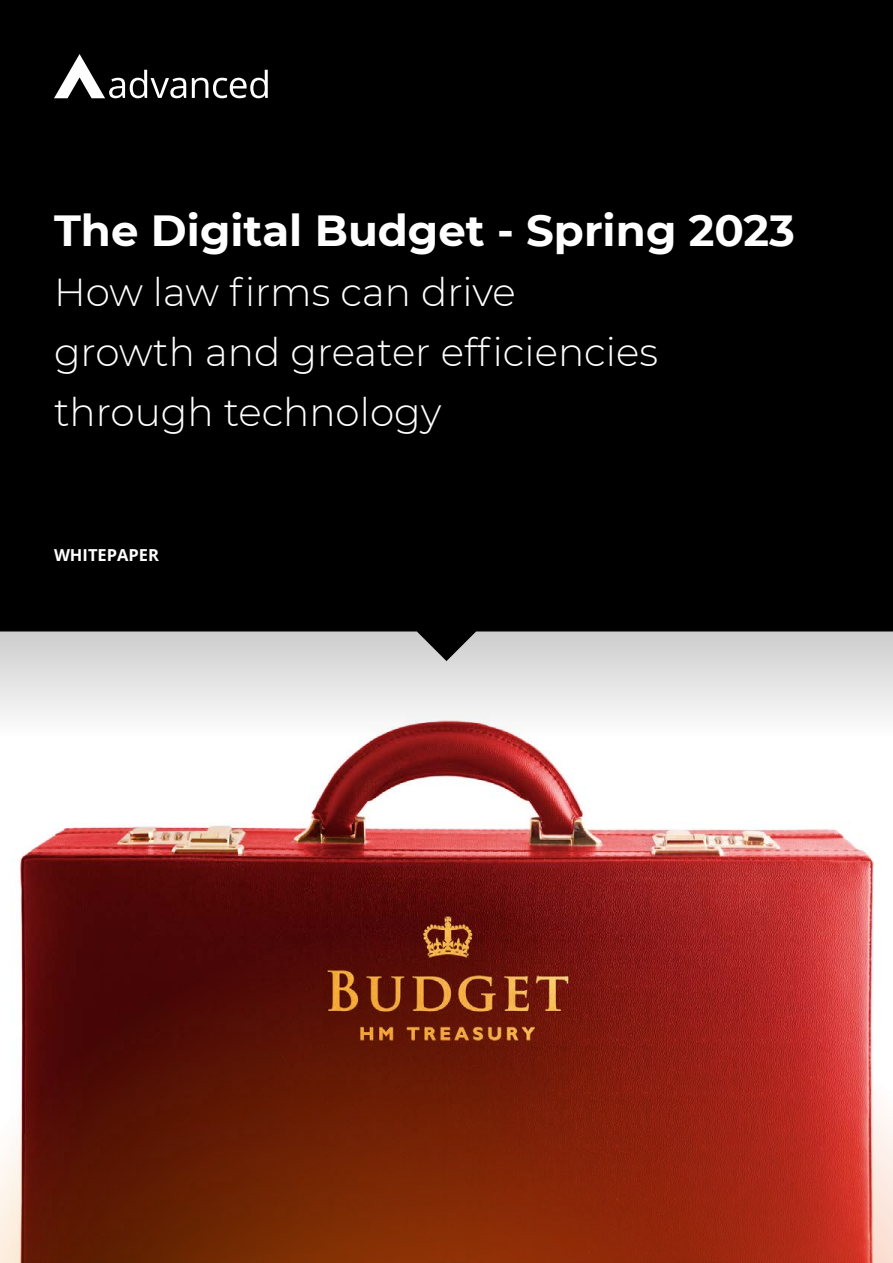
<style>
.page{position:relative;width:893px;height:1263px;background:#fff}
.page>*{position:absolute;margin:0;border:0;box-sizing:border-box;transform-origin:0 0}
.t1{font:700 43.5px "Montserrat";color:#fff}
.t2{font:300 39px/60px "Montserrat";color:#fff}
.t3{font:700 16.5px "Open Sans";color:#fff}
</style>
<div class="page">
<img style="left:19px;top:738px;width:855px;height:181px">
<svg style="left:0;top:661px;width:893px;height:77px;fill:#ececec"></svg>
<div style="left:0;top:0;width:893px;height:661px;background:#000"></div>
<svg style="left:0;top:919px;width:893px;height:344px;background:#852d1d"></svg>
<svg style="left:192px;top:70px;width:76px;height:28px"></svg>
<svg style="left:54px;top:54px;width:132px;height:44px"></svg>
<p class="t1" style="left:54px;top:211px;width:742px">The Digital Budget - Spring 2023</p>
<p class="t2" style="left:54px;top:260px;width:605px">How law firms can drive growth and greater efficiencies through technology</p>
<p class="t3" style="left:54px;top:546px;width:107px">WHITEPAPER</p>
</div>
